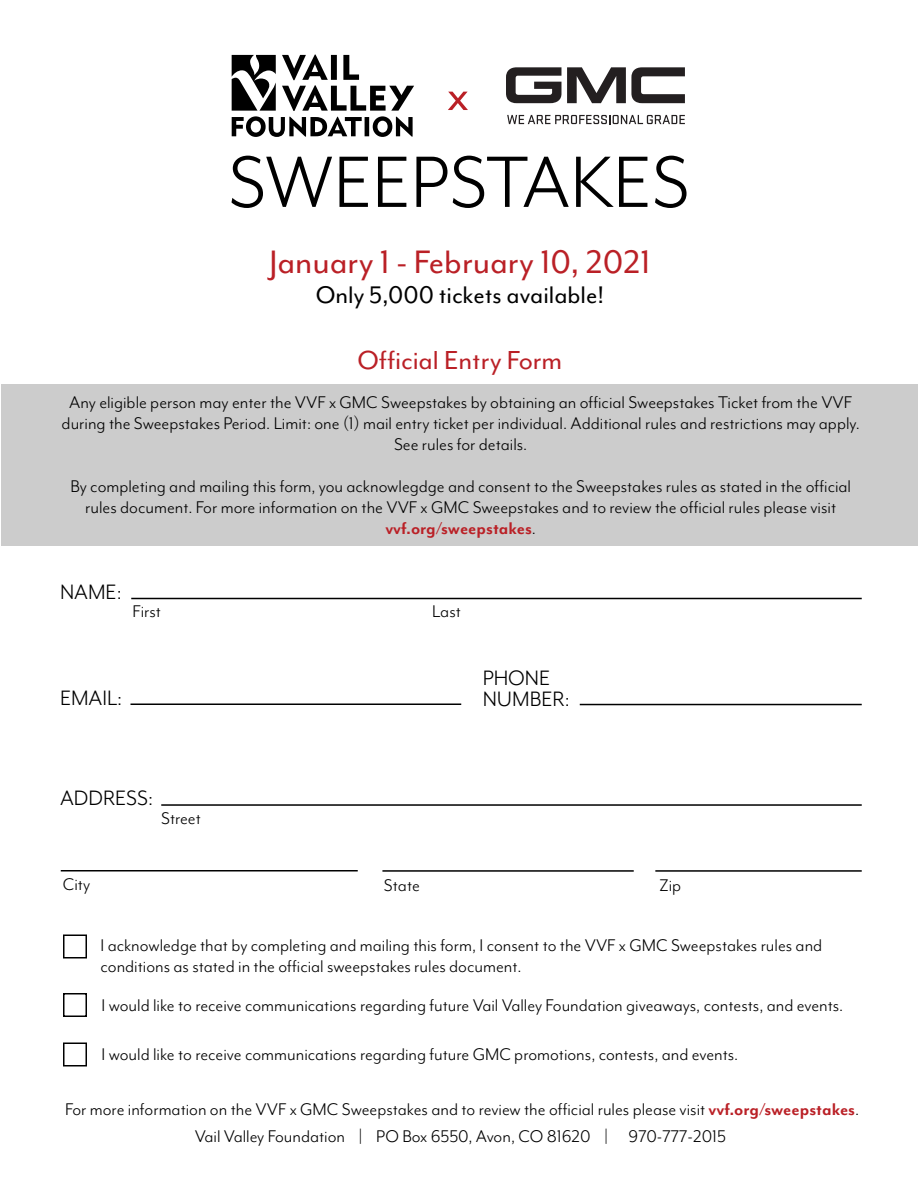
<style>
.page{position:relative;width:918px;height:1188px;background:#fff}
.page>*{position:absolute;margin:0;border:0;box-sizing:border-box;transform-origin:0 0}
.t1{font:83.7px "Mr Eaves Mod OT";color:#000}
.t2{font:54px "Mr Eaves Mod OT";color:#ba2026}
.t3{font:37.35px "Mr Eaves Mod OT";color:#ba2026}
.t4{font:30px "Mr Eaves Mod OT";color:#ba2026}
.t5{font:27.6px "Mr Eaves Mod OT";color:#000}
.t6{font:24px/21px "Mr Eaves Mod OT";color:#000}
.t7{font:19.5px/21px "Mr Eaves Mod OT";color:#000;text-align:center}
.s1{font-weight:700;color:#ba2026}
</style>
<div class="page">
<svg style="left:232px;top:55px;width:182px;height:82px"></svg>
<svg style="left:507px;top:115px;width:178px;height:9px"></svg>
<svg style="left:506px;top:67px;width:55px;height:36px"></svg>
<svg style="left:567px;top:67px;width:118px;height:36px"></svg>
<div style="left:2px;top:384px;width:916px;height:162px;background:#ccc"></div>
<hr style="left:131px;top:598px;width:731px;height:1px;background:#000">
<hr style="left:130px;top:704px;width:331px;height:1px;background:#000">
<hr style="left:580px;top:704px;width:282px;height:1px;background:#000">
<hr style="left:161px;top:804px;width:701px;height:2px;background:#000">
<hr style="left:61px;top:870px;width:297px;height:2px;background:#000">
<hr style="left:382px;top:870px;width:252px;height:2px;background:#000">
<hr style="left:655px;top:870px;width:207px;height:2px;background:#000">
<div style="left:63px;top:993px;width:24px;height:24px;border:2px solid #000"></div>
<div style="left:63px;top:934px;width:24px;height:24px;border:2px solid #000"></div>
<div style="left:63px;top:1042px;width:24px;height:24px;border:2px solid #000"></div>
<h2 class="t2" style="left:447px;top:65px;width:23px">x</h2>
<h1 class="t1" style="left:228px;top:137px;width:463px">SWEEPSTAKES</h1>
<h3 class="t3" style="left:269px;top:242px;width:383px">January 1 - February 10, 2021</h3>
<h3 class="t5" style="left:316px;top:280px;width:290px">Only 5,000 tickets available!</h3>
<h3 class="t4" style="left:358px;top:344px;width:206px">Official Entry Form</h3>
<p class="t7" style="left:62px;top:392px;width:800px">Any eligible person may enter the VVF x GMC Sweepstakes by obtaining an official Sweepstakes Ticket from the VVF during the Sweepstakes Period. Limit: one (1) mail entry ticket per individual. Additional rules and restrictions may apply.<br>See rules for details.</p>
<p class="t7" style="left:70px;top:476px;width:782px">By completing and mailing this form, you acknowlegdge and consent to the Sweepstakes rules as stated in the official rules document. For more information on the VVF x GMC Sweepstakes and to review the official rules please visit <span class="s1">vvf.org/sweepstakes</span>.</p>
<p class="t6" style="left:60px;top:582px;width:63px">NAME:</p>
<p class="t7" style="left:133px;top:601px;width:30px">First</p>
<p class="t7" style="left:432px;top:601px;width:30px">Last</p>
<p class="t6" style="left:60px;top:688px;width:64px">EMAIL:</p>
<p class="t6" style="left:483px;top:668px;width:89px">PHONE<br>NUMBER:</p>
<p class="t6" style="left:60px;top:788px;width:95px">ADDRESS:</p>
<p class="t7" style="left:161px;top:808px;width:41px">Street</p>
<p class="t7" style="left:63px;top:874px;width:29px">City</p>
<p class="t7" style="left:384px;top:875px;width:37px">State</p>
<p class="t7" style="left:659px;top:875px;width:23px">Zip</p>
<p class="t7" style="left:101px;top:934px;width:723px;text-align:left">I acknowledge that by completing and mailing this form, I consent to the VVF x GMC Sweepstakes rules and conditions as stated in the official sweepstakes rules document.</p>
<p class="t7" style="left:102px;top:994px;width:743px">I would like to receive communications regarding future Vail Valley Foundation giveaways, contests, and events.</p>
<p class="t7" style="left:102px;top:1044px;width:638px">I would like to receive communications regarding future GMC promotions, contests, and events.</p>
<p class="t7" style="left:65px;top:1096px;width:796px;line-height:27px">For more information on the VVF x GMC Sweepstakes and to review the official rules please visit <span class="s1">vvf.org/sweepstakes</span>.<br>Vail Valley Foundation | PO Box 6550, Avon, CO 81620 | 970-777-2015</p>
</div>
